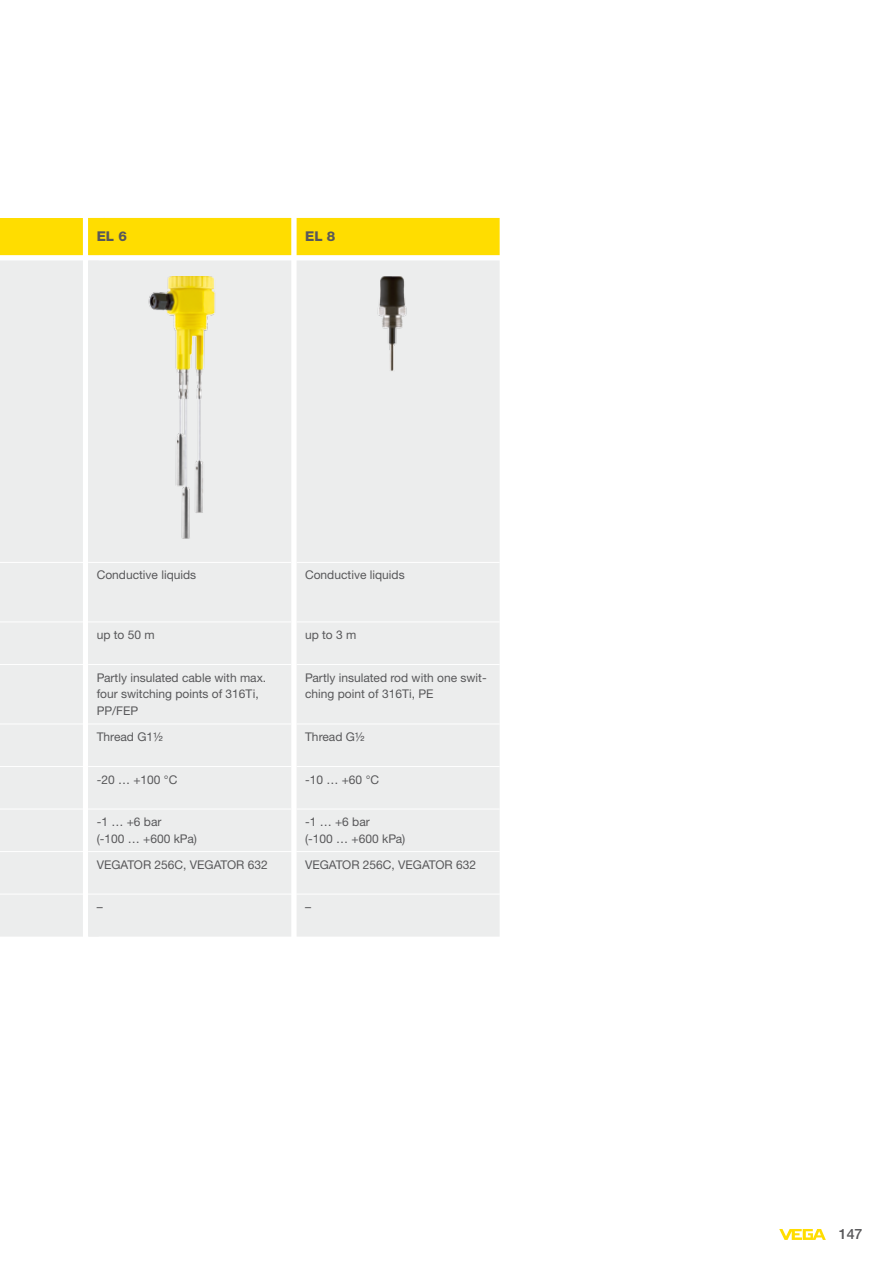
<style>
.page{position:relative;width:893px;height:1263px;background:#fff}
.page>*{position:absolute;margin:0;border:0;box-sizing:border-box;transform-origin:0 0}
.t1{font:500 14.25px "Helvetica Neue LTW1 G";color:#58585a}
.t2{font:800 13.5px "Helvetica Neue LTW1 G";color:#58585a}
.t3{font:12px/16.5px "Helvetica Neue LTW1 G";color:#58585a}
</style>
<div class="page">
<svg style="left:779px;top:1229px;width:47px;height:11px"></svg>
<svg style="left:0;top:218px;width:83px;height:719px;background:#fee122"></svg>
<div style="left:0;top:260px;width:83px;height:676px;background:#eceded"></div>
<hr style="left:0;top:621px;width:99px;height:1px;background:#fff">
<hr style="left:0;top:664px;width:99px;height:1px;background:#fff">
<hr style="left:0;top:724px;width:99px;height:1px;background:#fff">
<hr style="left:0;top:766px;width:99px;height:1px;background:#fff">
<hr style="left:0;top:809px;width:99px;height:1px;background:#fff">
<hr style="left:0;top:562px;width:99px;height:1px;background:#fff">
<hr style="left:0;top:851px;width:99px;height:1px;background:#fff">
<hr style="left:0;top:894px;width:99px;height:1px;background:#fff">
<div style="left:88px;top:218px;width:412px;height:37px;background:#fd0"></div>
<div style="left:88px;top:260px;width:412px;height:676px;background:#eceded"></div>
<hr style="left:88px;top:621px;width:203px;height:1px;background:#fff">
<hr style="left:297px;top:621px;width:203px;height:1px;background:#fff">
<hr style="left:88px;top:664px;width:203px;height:1px;background:#fff">
<hr style="left:297px;top:664px;width:203px;height:1px;background:#fff">
<hr style="left:88px;top:724px;width:203px;height:1px;background:#fff">
<hr style="left:297px;top:724px;width:203px;height:1px;background:#fff">
<hr style="left:88px;top:766px;width:203px;height:1px;background:#fff">
<hr style="left:297px;top:766px;width:203px;height:1px;background:#fff">
<hr style="left:88px;top:809px;width:203px;height:1px;background:#fff">
<hr style="left:297px;top:809px;width:203px;height:1px;background:#fff">
<hr style="left:88px;top:562px;width:203px;height:1px;background:#fff">
<hr style="left:297px;top:562px;width:203px;height:1px;background:#fff">
<hr style="left:88px;top:851px;width:203px;height:1px;background:#fff">
<hr style="left:297px;top:851px;width:203px;height:1px;background:#fff">
<hr style="left:88px;top:894px;width:203px;height:1px;background:#fff">
<hr style="left:297px;top:894px;width:203px;height:1px;background:#fff">
<img style="left:116px;top:276px;width:149px;height:275px">
<img style="left:318px;top:276px;width:149px;height:108px">
<p class="t2" style="left:97px;top:229px;width:32px">EL 6</p>
<p class="t2" style="left:305px;top:229px;width:32px">EL 8</p>
<p class="t3" style="left:97px;top:567px;width:101px">Conductive liquids</p>
<p class="t3" style="left:305px;top:567px;width:101px">Conductive liquids</p>
<p class="t3" style="left:97px;top:626px;width:59px">up to 50 m</p>
<p class="t3" style="left:305px;top:626px;width:53px">up to 3 m</p>
<p class="t3" style="left:97px;top:669px;width:171px">Partly insulated cable with max. four switching points of 316Ti,<br>PP/FEP</p>
<p class="t3" style="left:305px;top:669px;width:183px">Partly insulated rod with one swit&shy;ching point of 316Ti, PE</p>
<p class="t3" style="left:97px;top:728px;width:68px">Thread G1½</p>
<p class="t3" style="left:305px;top:728px;width:61px">Thread G½</p>
<p class="t3" style="left:97px;top:771px;width:82px">-20 … +100 °C</p>
<p class="t3" style="left:305px;top:771px;width:76px">-10 … +60 °C</p>
<p class="t3" style="left:97px;top:813px;width:102px">-1 … +6 bar<br>(-100 … +600 kPa)</p>
<p class="t3" style="left:305px;top:813px;width:102px">-1 … +6 bar<br>(-100 … +600 kPa)</p>
<p class="t3" style="left:97px;top:856px;width:172px">VEGATOR 256C, VEGATOR 632</p>
<p class="t3" style="left:305px;top:856px;width:172px">VEGATOR 256C, VEGATOR 632</p>
<p class="t3" style="left:97px;top:898px;width:7px">–</p>
<p class="t3" style="left:305px;top:898px;width:7px">–</p>
<p class="t1" style="left:839px;top:1225px;width:25px">147</p>
</div>
